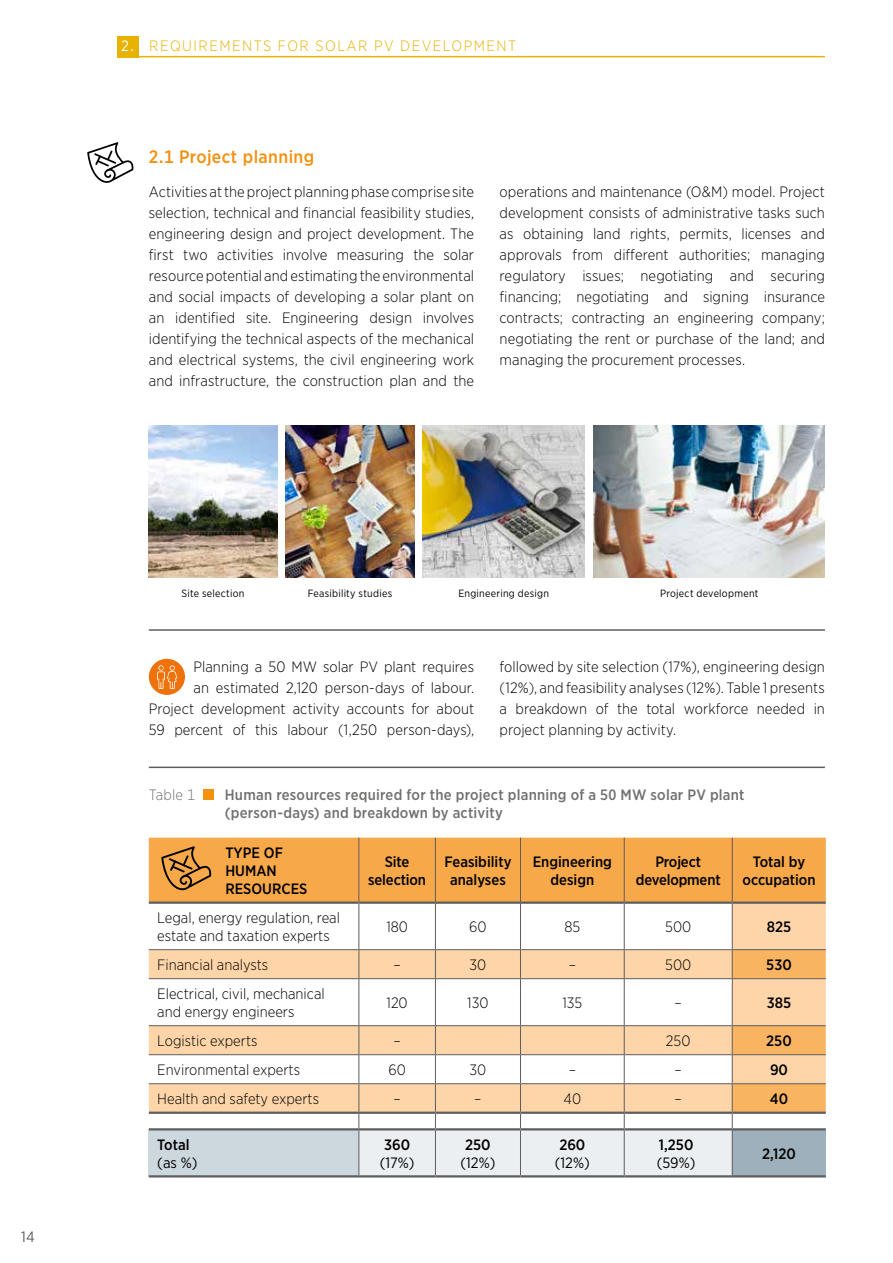
<style>
.page{position:relative;width:893px;height:1263px;background:#fff}
.page>*{position:absolute;margin:0;border:0;box-sizing:border-box;transform-origin:0 0}
.t1{font:500 18px "Gotham Narrow";letter-spacing:.02em;color:#f3900e}
.t2{font:300 15px/21px "Gotham Narrow";color:#000;text-align:justify}
.t3{font:500 15px/18px "Gotham Narrow";color:#000;text-align:center}
.t4{font:500 15px/18px "Gotham Narrow";letter-spacing:.015em;color:#717170}
.t5{font:300 15px "Gotham Narrow";letter-spacing:.1em;color:#e7b200}
.t6{font:15px "Gotham Narrow";color:#000}
.t7{font:300 15px "Gotham Narrow";letter-spacing:.01em;color:#717170}
.t8{font:15px "Gotham Narrow";color:#5f5e5e}
.t9{font:10.5px "Gotham Narrow";letter-spacing:.025em;color:#000}
.s1{font-weight:400;color:#fff}
</style>
<div class="page">
<div style="left:149px;top:659px;width:36px;height:36px;background:#ee7209;border-radius:50%"></div>
<svg style="left:157px;top:665px;width:20px;height:24px"></svg>
<div style="left:117px;top:36px;width:21px;height:21px;background:#e7b200"></div>
<hr style="left:117px;top:56px;width:708px;height:1px;background:#e7b200">
<img style="left:149px;top:425px;width:128px;height:153px">
<img style="left:286px;top:425px;width:128px;height:153px">
<img style="left:423px;top:425px;width:162px;height:153px">
<img style="left:594px;top:425px;width:231px;height:153px">
<hr style="left:149px;top:629px;width:676px;height:2px;background:#5f5e5e">
<hr style="left:149px;top:767px;width:676px;height:1px;background:#5f5e5e">
<svg style="left:149px;top:909px;width:677px;height:202px"></svg>
<div style="left:149px;top:1129px;width:210px;height:47px;background:#cdd7de"></div>
<hr style="left:358px;top:903px;width:1px;height:46px;background:#5f5e5e">
<hr style="left:435px;top:903px;width:1px;height:46px;background:#5f5e5e">
<hr style="left:149px;top:949px;width:210px;height:1px;background:#5f5e5e">
<hr style="left:359px;top:949px;width:76px;height:1px;background:#5f5e5e">
<hr style="left:435px;top:949px;width:85px;height:1px;background:#5f5e5e">
<hr style="left:520px;top:949px;width:104px;height:1px;background:#5f5e5e">
<hr style="left:624px;top:949px;width:108px;height:1px;background:#5f5e5e">
<hr style="left:732px;top:949px;width:94px;height:1px;background:#5f5e5e">
<hr style="left:149px;top:978px;width:210px;height:1px;background:#5f5e5e">
<hr style="left:149px;top:1025px;width:210px;height:1px;background:#5f5e5e">
<hr style="left:149px;top:1054px;width:210px;height:1px;background:#5f5e5e">
<hr style="left:149px;top:1083px;width:210px;height:1px;background:#5f5e5e">
<hr style="left:520px;top:903px;width:1px;height:46px;background:#5f5e5e">
<hr style="left:624px;top:903px;width:1px;height:46px;background:#5f5e5e">
<hr style="left:732px;top:903px;width:1px;height:46px;background:#5f5e5e">
<svg style="left:358px;top:950px;width:468px;height:225px"></svg>
<hr style="left:520px;top:1130px;width:1px;height:45px;background:#5f5e5e">
<hr style="left:624px;top:1130px;width:1px;height:45px;background:#5f5e5e">
<hr style="left:732px;top:1130px;width:1px;height:45px;background:#5f5e5e">
<hr style="left:149px;top:1111px;width:210px;height:3px;background:#5f5e5e">
<hr style="left:359px;top:1111px;width:76px;height:3px;background:#5f5e5e">
<hr style="left:435px;top:1111px;width:85px;height:3px;background:#5f5e5e">
<hr style="left:520px;top:1111px;width:104px;height:3px;background:#5f5e5e">
<hr style="left:624px;top:1111px;width:108px;height:3px;background:#5f5e5e">
<hr style="left:732px;top:1111px;width:94px;height:3px;background:#5f5e5e">
<hr style="left:149px;top:1128px;width:210px;height:2px;background:#5f5e5e">
<hr style="left:359px;top:1128px;width:76px;height:2px;background:#5f5e5e">
<hr style="left:435px;top:1128px;width:85px;height:2px;background:#5f5e5e">
<hr style="left:520px;top:1128px;width:104px;height:2px;background:#5f5e5e">
<hr style="left:624px;top:1128px;width:108px;height:2px;background:#5f5e5e">
<hr style="left:732px;top:1128px;width:94px;height:2px;background:#5f5e5e">
<hr style="left:149px;top:1175px;width:210px;height:2px;background:#5f5e5e">
<hr style="left:359px;top:1175px;width:76px;height:2px;background:#5f5e5e">
<hr style="left:435px;top:1175px;width:85px;height:2px;background:#5f5e5e">
<hr style="left:520px;top:1175px;width:104px;height:2px;background:#5f5e5e">
<hr style="left:624px;top:1175px;width:108px;height:2px;background:#5f5e5e">
<hr style="left:732px;top:1175px;width:94px;height:2px;background:#5f5e5e">
<div style="left:203px;top:789px;width:11px;height:10px;background:#f3900e"></div>
<svg style="left:148px;top:837px;width:678px;height:72px;background:#eeaa58"></svg>
<svg style="left:87px;top:142px;width:47px;height:41px"></svg>
<p class="t8" style="left:21px;top:1227px;width:15px">14</p>
<p class="t5" style="left:121px;top:37px;width:397px"><span class="s1">2.</span> REQUIREMENTS FOR SOLAR PV DEVELOPMENT</p>
<p class="t1" style="left:149px;top:146px;width:167px">2.1 Project planning</p>
<p class="t2" style="left:149px;top:181px;width:327px">Activities at the project planning phase comprise site selection, technical and financial feasibility studies, engineering design and project development. The first two activities involve measuring the solar resource potential and estimating the environmental and social impacts of developing a solar plant on an identified site. Engineering design involves identifying the technical aspects of the mechanical and electrical systems, the civil engineering work and infrastructure, the construction plan and the</p>
<p class="t2" style="left:500px;top:181px;width:327px">operations and maintenance (O&amp;M) model. Project development consists of administrative tasks such as obtaining land rights, permits, licenses and approvals from different authorities; managing regulatory issues; negotiating and securing financing; negotiating and signing insurance contracts; contracting an engineering company; negotiating the rent or purchase of the land; and managing the procurement processes.</p>
<p class="t9" style="left:182px;top:587px;width:64px">Site selection</p>
<p class="t9" style="left:308px;top:587px;width:86px">Feasibility studies</p>
<p class="t9" style="left:458px;top:587px;width:92px">Engineering design</p>
<p class="t9" style="left:660px;top:587px;width:100px">Project development</p>
<p class="t2" style="left:149px;top:656px;width:327px;text-align:right">Planning a 50 MW solar PV plant requires<br>an estimated 2,120 person-days of labour.<br>Project development activity accounts for about 59 percent of this labour (1,250 person-days),</p>
<p class="t2" style="left:500px;top:656px;width:327px">followed by site selection (17%), engineering design (12%), and feasibility analyses (12%). Table 1 presents a breakdown of the total workforce needed in project planning by activity.</p>
<p class="t7" style="left:149px;top:785px;width:48px">Table 1</p>
<p class="t4" style="left:225px;top:785px;width:521px">Human resources required for the project planning of a 50 MW solar PV plant (person-days) and breakdown by activity</p>
<p class="t3" style="left:225px;top:844px;width:84px;text-align:left">TYPE OF<br>HUMAN<br>RESOURCES</p>
<p class="t3" style="left:368px;top:853px;width:59px">Site selection</p>
<p class="t3" style="left:444px;top:853px;width:69px">Feasibility analyses</p>
<p class="t3" style="left:533px;top:853px;width:81px">Engineering design</p>
<p class="t3" style="left:636px;top:853px;width:86px">Project development</p>
<p class="t3" style="left:742px;top:853px;width:75px">Total by occupation</p>
<p class="t2" style="left:157px;top:908px;width:184px;line-height:18px">Legal, energy regulation, real estate and taxation experts</p>
<p class="t2" style="left:386px;top:916px;width:23px">180</p>
<p class="t2" style="left:469px;top:916px;width:19px">60</p>
<p class="t2" style="left:564px;top:916px;width:17px">85</p>
<p class="t2" style="left:665px;top:916px;width:28px">500</p>
<p class="t3" style="left:767px;top:918px;width:26px">825</p>
<p class="t2" style="left:157px;top:954px;width:112px">Financial analysts</p>
<p class="t2" style="left:393px;top:954px;width:9px">–</p>
<p class="t2" style="left:469px;top:954px;width:18px">30</p>
<p class="t2" style="left:569px;top:954px;width:9px">–</p>
<p class="t2" style="left:665px;top:954px;width:28px">500</p>
<p class="t3" style="left:766px;top:956px;width:27px">530</p>
<p class="t2" style="left:157px;top:984px;width:169px;line-height:18px">Electrical, civil, mechanical and energy engineers</p>
<p class="t2" style="left:387px;top:992px;width:23px">120</p>
<p class="t2" style="left:467px;top:992px;width:23px">130</p>
<p class="t2" style="left:562px;top:992px;width:21px">135</p>
<p class="t2" style="left:675px;top:992px;width:9px">–</p>
<p class="t3" style="left:767px;top:994px;width:26px">385</p>
<p class="t2" style="left:157px;top:1030px;width:102px">Logistic experts</p>
<p class="t2" style="left:393px;top:1030px;width:9px">–</p>
<p class="t2" style="left:666px;top:1030px;width:26px">250</p>
<p class="t3" style="left:766px;top:1032px;width:27px">250</p>
<p class="t2" style="left:157px;top:1059px;width:144px">Environmental experts</p>
<p class="t2" style="left:388px;top:1059px;width:19px">60</p>
<p class="t2" style="left:469px;top:1059px;width:18px">30</p>
<p class="t2" style="left:569px;top:1059px;width:9px">–</p>
<p class="t2" style="left:675px;top:1059px;width:9px">–</p>
<p class="t3" style="left:770px;top:1061px;width:20px">90</p>
<p class="t2" style="left:157px;top:1088px;width:163px">Health and safety experts</p>
<p class="t2" style="left:393px;top:1088px;width:9px">–</p>
<p class="t2" style="left:474px;top:1088px;width:9px">–</p>
<p class="t2" style="left:564px;top:1088px;width:19px">40</p>
<p class="t2" style="left:675px;top:1088px;width:9px">–</p>
<p class="t3" style="left:770px;top:1090px;width:20px">40</p>
<p class="t3" style="left:157px;top:1135px;width:34px">Total</p>
<p class="t6" style="left:157px;top:1153px;width:42px">(as %)</p>
<p class="t3" style="left:384px;top:1135px;width:28px">360</p>
<p class="t6" style="left:380px;top:1153px;width:36px">(17%)</p>
<p class="t3" style="left:465px;top:1135px;width:27px">250</p>
<p class="t6" style="left:460px;top:1153px;width:36px">(12%)</p>
<p class="t3" style="left:559px;top:1135px;width:28px">260</p>
<p class="t6" style="left:555px;top:1153px;width:36px">(12%)</p>
<p class="t3" style="left:659px;top:1135px;width:36px">1,250</p>
<p class="t6" style="left:657px;top:1153px;width:40px">(59%)</p>
<p class="t3" style="left:762px;top:1144px;width:35px">2,120</p>
</div>
